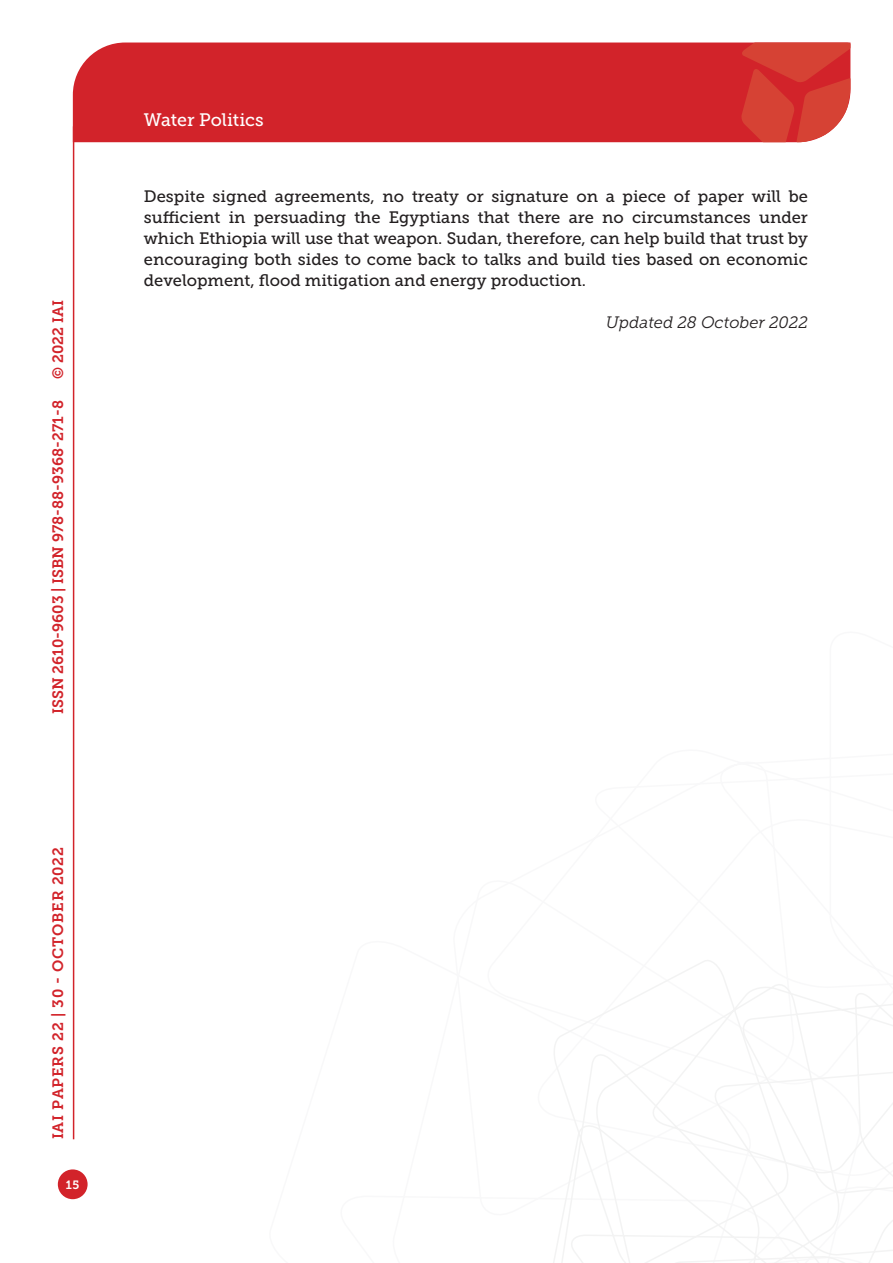
<style>
.page{position:relative;width:893px;height:1263px;background:#fff}
.page>*{position:absolute;margin:0;border:0;box-sizing:border-box;transform-origin:0 0}
.t1{font:18px "Museo Slab 500";color:#fff}
.Testo{font:16.5px/21px "Museo Slab 500";color:#231f20;text-align:justify}
.Testo-2{font:italic 16.5px "Museo Slab 300";color:#231f20}
.t2{font:15px "Museo Slab 700";color:#d2232a}
.t3{font:15px "Museo Slab 700";letter-spacing:.05em;color:#d2232a}
.t4{font:12px "Museo Slab 700";color:#fff}
</style>
<div class="page">
<svg style="left:553px;top:960px;width:340px;height:303px"></svg>
<div style="left:73px;top:43px;width:668px;height:99px;background:#d2232a"></div>
<svg style="left:741px;top:43px;width:109px;height:99px;background:#d6433b"></svg>
<div style="left:58px;top:1169px;width:30px;height:30px;background:#d2232a;border-radius:50%"></div>
<hr style="left:73px;top:126px;width:1px;height:1013px;background:#d2232a">
<p class="t2" style="left:50px;top:379px;width:80px;rotate:-90deg">© 2022 IAI</p>
<p class="t2" style="left:49px;top:714px;width:315px;rotate:-90deg">ISSN 2610-9603 | ISBN 978-88-9368-271-8</p>
<p class="t3" style="left:50px;top:1139px;width:294px;rotate:-90deg">IAI PAPERS 22 | 30 - OCTOBER 2022</p>
<p class="t4" style="left:66px;top:1178px;width:15px">15</p>
<p class="t1" style="left:144px;top:110px;width:121px">Water Politics</p>
<p class="Testo" style="left:144px;top:186px;width:666px">Despite signed agreements, no treaty or signature on a piece of paper will be sufficient in persuading the Egyptians that there are no circumstances under which Ethiopia will use that weapon. Sudan, therefore, can help build that trust by encouraging both sides to come back to talks and build ties based on economic development, flood mitigation and energy production.</p>
<p class="Testo-2" style="left:606px;top:313px;width:204px">Updated 28 October 2022</p>
</div>
